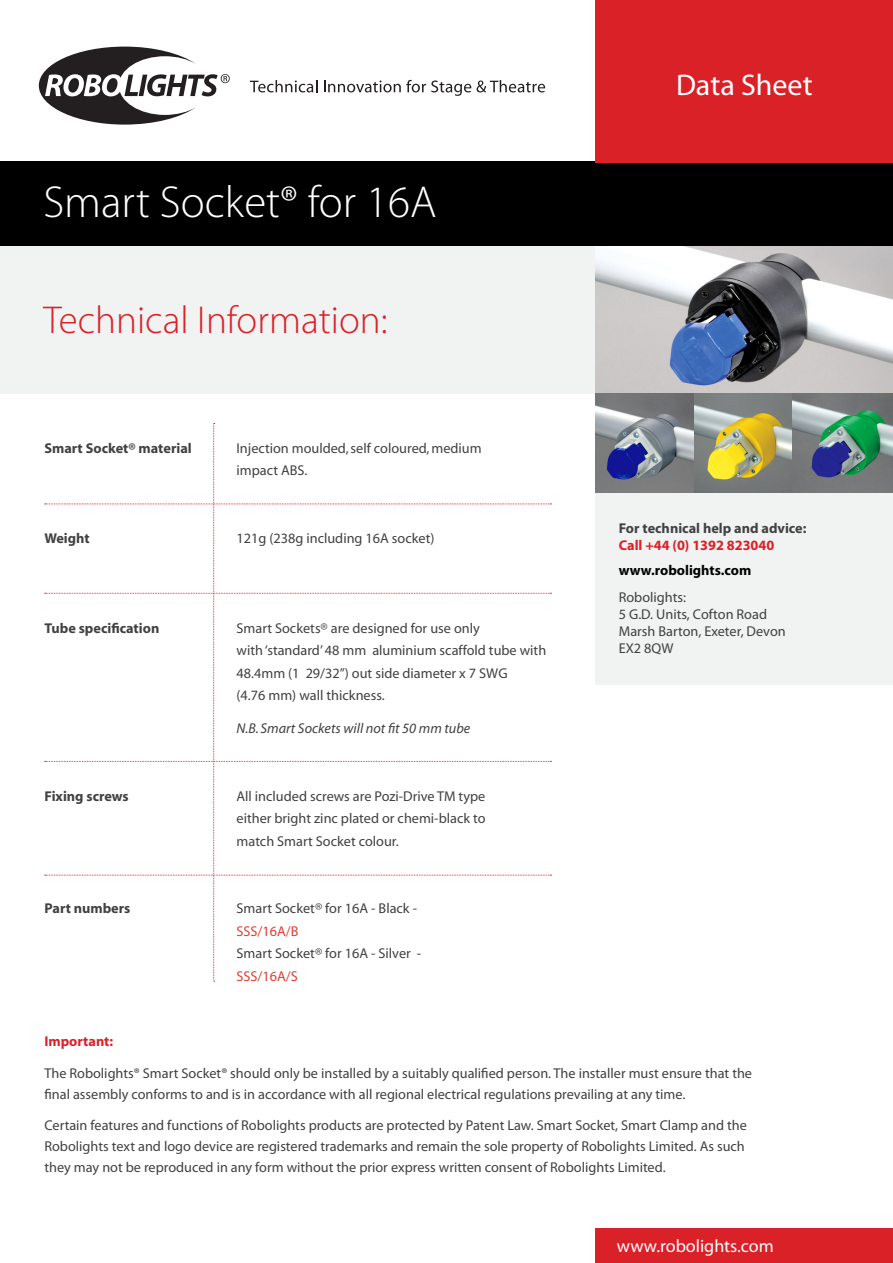
<style>
.page{position:relative;width:893px;height:1263px;background:#fff}
.page>*{position:absolute;margin:0;border:0;box-sizing:border-box;transform-origin:0 0}
.t1{font:300 45px "Myriad Pro";color:#fff}
.t2{font:300 39px "Myriad Pro";color:#da2128}
.t3{font:30px "Myriad Pro";color:#fff}
.t4{font:18px "Myriad Pro";color:#fff}
.t5{font:14.25px/21px "Myriad Pro";color:#414042}
.t6{font:14.25px/22.5px "Myriad";color:#414042}
.t7{font:700 14.25px "Myriad";color:#414042}
.t8{font:italic 14.25px "Myriad";color:#414042}
.t9{font:700 14.25px "Myriad Pro";color:#414042}
.t10{font:700 14.25px "Myriad Pro";color:#da2128}
.t11{font:14.25px "Myriad";color:#dd4133}
.t12{font:700 14.25px "Myriad Pro";color:#000}
.t13{font:700 14.25px "Myriad";color:#da2128}
</style>
<div class="page">
<div style="left:0;top:232px;width:667px;height:162px;background:#f1f2f2"></div>
<svg style="left:39px;top:47px;width:191px;height:78px"></svg>
<svg style="left:250px;top:80px;width:67px;height:12px"></svg>
<svg style="left:324px;top:80px;width:221px;height:16px"></svg>
<div style="left:0;top:162px;width:892px;height:84px;background:#000"></div>
<div style="left:595px;top:0;width:297px;height:162px;background:#da2128"></div>
<svg style="left:45px;top:423px;width:506px;height:559px"></svg>
<div style="left:595px;top:1229px;width:297px;height:34px;background:#da2128"></div>
<img style="left:595px;top:246px;width:297px;height:247px">
<div style="left:595px;top:493px;width:297px;height:192px;background:#f1f2f2"></div>
<h1 class="t1" style="left:43px;top:186px;width:394px">Smart Socket® for 16A</h1>
<h2 class="t2" style="left:43px;top:306px;width:345px">Technical Information:</h2>
<p class="t7" style="left:44px;top:443px;width:149px">Smart Socket® material</p>
<p class="t6" style="left:236px;top:438px;width:246px">Injection moulded, self coloured, medium impact ABS.</p>
<p class="t7" style="left:44px;top:533px;width:47px">Weight</p>
<p class="t6" style="left:236px;top:528px;width:199px">121g (238g including 16A socket)</p>
<p class="t7" style="left:44px;top:623px;width:116px">Tube specification</p>
<p class="t6" style="left:236px;top:618px;width:311px">Smart Sockets® are designed for use only<br>with ‘standard’ 48 mm aluminium scaffold tube with 48.4mm (1 29/32”) out side diameter x 7 SWG<br>(4.76 mm) wall thickness.</p>
<p class="t8" style="left:236px;top:723px;width:235px">N.B. Smart Sockets will not fit 50 mm tube</p>
<p class="t7" style="left:44px;top:791px;width:86px">Fixing screws</p>
<p class="t6" style="left:236px;top:786px;width:250px;text-align:justify">All included screws are Pozi-Drive TM type either bright zinc plated or chemi-black to match Smart Socket colour.</p>
<p class="t7" style="left:44px;top:903px;width:87px">Part numbers</p>
<p class="t6" style="left:236px;top:899px;width:182px">Smart Socket® for 16A - Black -</p>
<p class="t11" style="left:236px;top:926px;width:63px">SSS/16A/B</p>
<p class="t6" style="left:236px;top:944px;width:186px">Smart Socket® for 16A - Silver -</p>
<p class="t11" style="left:236px;top:971px;width:63px">SSS/16A/S</p>
<h3 class="t3" style="left:676px;top:74px;width:138px">Data Sheet</h3>
<p class="t9" style="left:618px;top:523px;width:189px">For technical help and advice:</p>
<p class="t10" style="left:618px;top:540px;width:157px">Call +44 (0) 1392 823040</p>
<p class="t12" style="left:618px;top:565px;width:134px">www.robolights.com</p>
<p class="t5" style="left:618px;top:590px;width:168px;line-height:17.1px">Robolights:<br>5 G.D. Units, Cofton Road<br>Marsh Barton, Exeter, Devon<br>EX2 8QW</p>
<p class="t13" style="left:44px;top:1036px;width:70px">Important:</p>
<p class="t5" style="left:44px;top:1063px;width:709px">The Robolights® Smart Socket® should only be installed by a suitably qualified person. The installer must ensure that the final assembly conforms to and is in accordance with all regional electrical regulations prevailing at any time.</p>
<p class="t5" style="left:44px;top:1116px;width:704px">Certain features and functions of Robolights products are protected by Patent Law. Smart Socket, Smart Clamp and the<br>Robolights text and logo device are registered trademarks and remain the sole property of Robolights Limited. As such they may not be reproduced in any form without the prior express written consent of Robolights Limited.</p>
<p class="t4" style="left:617px;top:1239px;width:158px">www.robolights.com</p>
</div>
